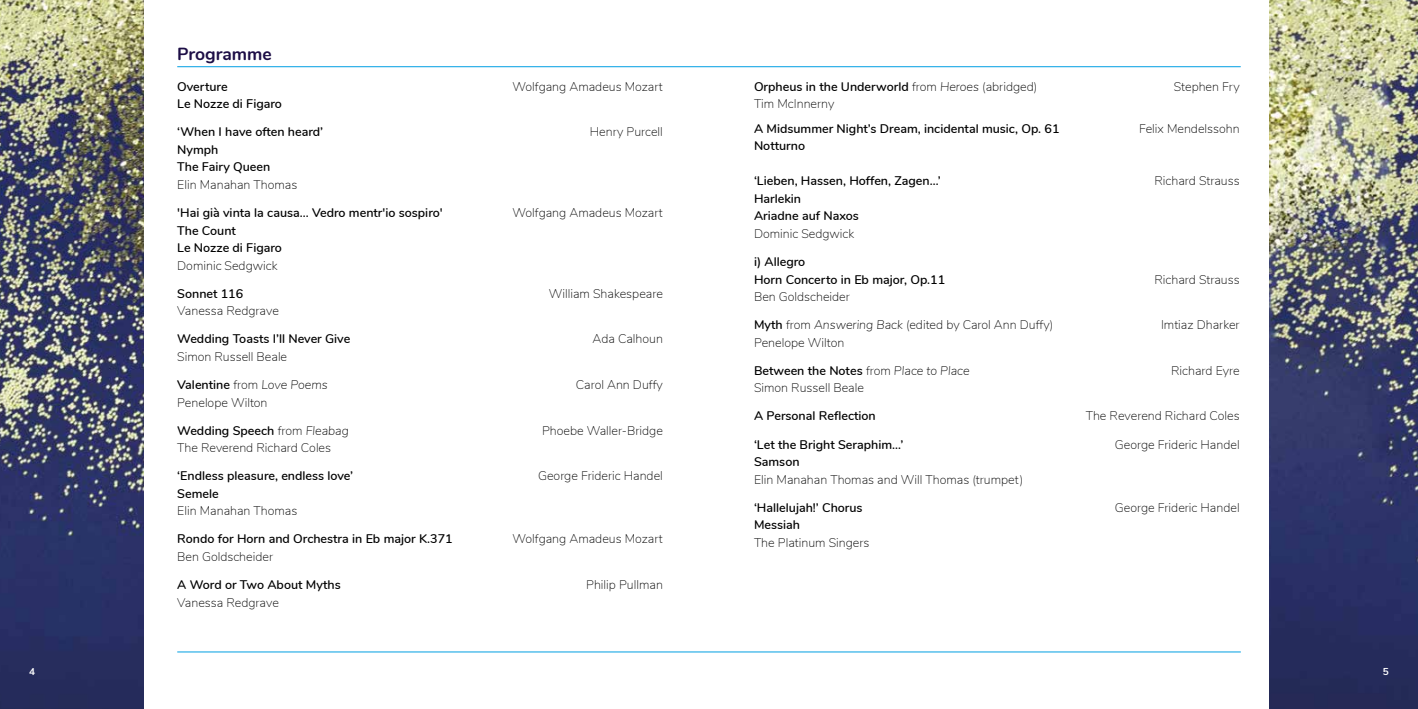
<style>
.page{position:relative;width:1418px;height:709px;background:#fff}
.page>*{position:absolute;margin:0;border:0;box-sizing:border-box;transform-origin:0 0}
.t1{font:700 17.5px "Nunito";color:#1d0e46}
.t2{font:200 12.5px "Nunito";color:#000}
.t3{font:600 12.5px/17.5px "Nunito";color:#000}
.t4{font:700 10px "Nunito";color:#fff}
.s1{font-weight:200}
.s2{font-weight:200;font-style:italic}
.s3{font-weight:600}
.s4{font-style:italic}
</style>
<div class="page">
<img style="left:0;top:0;width:143px;height:709px">
<img style="left:1269px;top:0;width:148px;height:709px">
<hr style="left:177px;top:66px;width:1063px;height:1px;background:#009fe3">
<hr style="left:177px;top:651px;width:1063px;height:1px;background:#009fe3">
<h1 class="t1" style="left:177px;top:41px;width:96px">Programme</h1>
<p class="t3" style="left:177px;top:77px;width:52px">Overture</p>
<p class="t2" style="left:512px;top:77px;width:152px">Wolfgang Amadeus Mozart</p>
<p class="t3" style="left:177px;top:94px;width:106px">Le Nozze di Figaro</p>
<p class="t3" style="left:177px;top:123px;width:147px">‘When I have often heard’</p>
<p class="t2" style="left:590px;top:123px;width:75px">Henry Purcell</p>
<p class="t3" style="left:177px;top:140px;width:95px">Nymph<br>The Fairy Queen</p>
<p class="t2" style="left:177px;top:175px;width:122px">Elin Manahan Thomas</p>
<p class="t3" style="left:177px;top:203px;width:267px">'Hai già vinta la causa... Vedro mentr'io sospiro'</p>
<p class="t2" style="left:512px;top:203px;width:152px">Wolfgang Amadeus Mozart</p>
<p class="t3" style="left:177px;top:221px;width:106px">The Count<br>Le Nozze di Figaro</p>
<p class="t2" style="left:177px;top:256px;width:102px">Dominic Sedgwick</p>
<p class="t3" style="left:177px;top:284px;width:68px">Sonnet 116</p>
<p class="t2" style="left:549px;top:284px;width:116px">William Shakespeare</p>
<p class="t2" style="left:177px;top:302px;width:103px">Vanessa Redgrave</p>
<p class="t3" style="left:177px;top:329px;width:175px">Wedding Toasts I’ll Never Give</p>
<p class="t2" style="left:592px;top:330px;width:72px">Ada Calhoun</p>
<p class="t2" style="left:177px;top:347px;width:111px">Simon Russell Beale</p>
<p class="t3" style="left:177px;top:375px;width:152px">Valentine <span class="s1">from</span> <span class="s2">Love Poems</span></p>
<p class="t2" style="left:576px;top:375px;width:88px">Carol Ann Duffy</p>
<p class="t2" style="left:177px;top:393px;width:92px">Penelope Wilton</p>
<p class="t3" style="left:177px;top:421px;width:173px">Wedding Speech <span class="s1">from</span> <span class="s2">Fleabag</span></p>
<p class="t2" style="left:542px;top:421px;width:122px">Phoebe Waller-Bridge</p>
<p class="t2" style="left:177px;top:438px;width:155px">The Reverend Richard Coles</p>
<p class="t3" style="left:177px;top:466px;width:177px">‘Endless pleasure, endless love’</p>
<p class="t2" style="left:538px;top:467px;width:126px">George Frideric Handel</p>
<p class="t3" style="left:177px;top:484px;width:43px">Semele</p>
<p class="t2" style="left:177px;top:502px;width:122px">Elin Manahan Thomas</p>
<p class="t3" style="left:177px;top:529px;width:277px">Rondo for Horn and Orchestra in Eb major K.371</p>
<p class="t2" style="left:512px;top:530px;width:152px">Wolfgang Amadeus Mozart</p>
<p class="t2" style="left:177px;top:547px;width:97px">Ben Goldscheider</p>
<p class="t3" style="left:177px;top:575px;width:165px">A Word or Two About Myths</p>
<p class="t2" style="left:586px;top:575px;width:78px">Philip Pullman</p>
<p class="t2" style="left:177px;top:593px;width:103px">Vanessa Redgrave</p>
<p class="t3" style="left:754px;top:77px;width:285px">Orpheus in the Underworld <span class="s1">from</span> <span class="s2">Heroes</span> <span class="s1">(abridged)</span></p>
<p class="t2" style="left:1173px;top:77px;width:67px">Stephen Fry</p>
<p class="t2" style="left:754px;top:95px;width:82px">Tim McInnerny</p>
<p class="t3" style="left:754px;top:119px;width:307px">A Midsummer Night’s Dream, incidental music, Op. 61</p>
<p class="t2" style="left:1138px;top:119px;width:102px">Felix Mendelssohn</p>
<p class="t3" style="left:754px;top:136px;width:53px">Notturno</p>
<p class="t3" style="left:754px;top:171px;width:188px">‘Lieben, Hassen, Hoffen, Zagen…’</p>
<p class="t2" style="left:1154px;top:172px;width:87px">Richard Strauss</p>
<p class="t3" style="left:754px;top:189px;width:106px">Harlekin<br>Ariadne auf Naxos</p>
<p class="t2" style="left:754px;top:224px;width:102px">Dominic Sedgwick</p>
<p class="t3" style="left:754px;top:252px;width:193px">i) Allegro<br>Horn Concerto in Eb major, Op.11</p>
<p class="t2" style="left:1154px;top:270px;width:87px">Richard Strauss</p>
<p class="t2" style="left:754px;top:287px;width:97px">Ben Goldscheider</p>
<p class="t2" style="left:754px;top:316px;width:301px"><span class="s3">Myth</span> from <span class="s4">Answering Back</span> (edited by Carol Ann Duffy)</p>
<p class="t2" style="left:1160px;top:316px;width:80px">Imtiaz Dharker</p>
<p class="t2" style="left:754px;top:333px;width:92px">Penelope Wilton</p>
<p class="t3" style="left:754px;top:361px;width:217px">Between the Notes <span class="s1">from</span> <span class="s2">Place to Place</span></p>
<p class="t2" style="left:1171px;top:361px;width:70px">Richard Eyre</p>
<p class="t2" style="left:754px;top:379px;width:111px">Simon Russell Beale</p>
<p class="t3" style="left:754px;top:406px;width:123px">A Personal Reflection</p>
<p class="t2" style="left:1085px;top:407px;width:155px">The Reverend Richard Coles</p>
<p class="t3" style="left:754px;top:435px;width:151px">‘Let the Bright Seraphim…’</p>
<p class="t2" style="left:1114px;top:435px;width:126px">George Frideric Handel</p>
<p class="t3" style="left:754px;top:452px;width:47px">Samson</p>
<p class="t2" style="left:754px;top:470px;width:271px">Elin Manahan Thomas and Will Thomas (trumpet)</p>
<p class="t3" style="left:754px;top:498px;width:110px">‘Hallelujah!’ Chorus</p>
<p class="t2" style="left:1114px;top:498px;width:126px">George Frideric Handel</p>
<p class="t3" style="left:754px;top:515px;width:48px">Messiah</p>
<p class="t2" style="left:754px;top:533px;width:117px">The Platinum Singers</p>
<p class="t4" style="left:29px;top:664px;width:8px">4</p>
<p class="t4" style="left:1382px;top:664px;width:8px">5</p>
</div>
